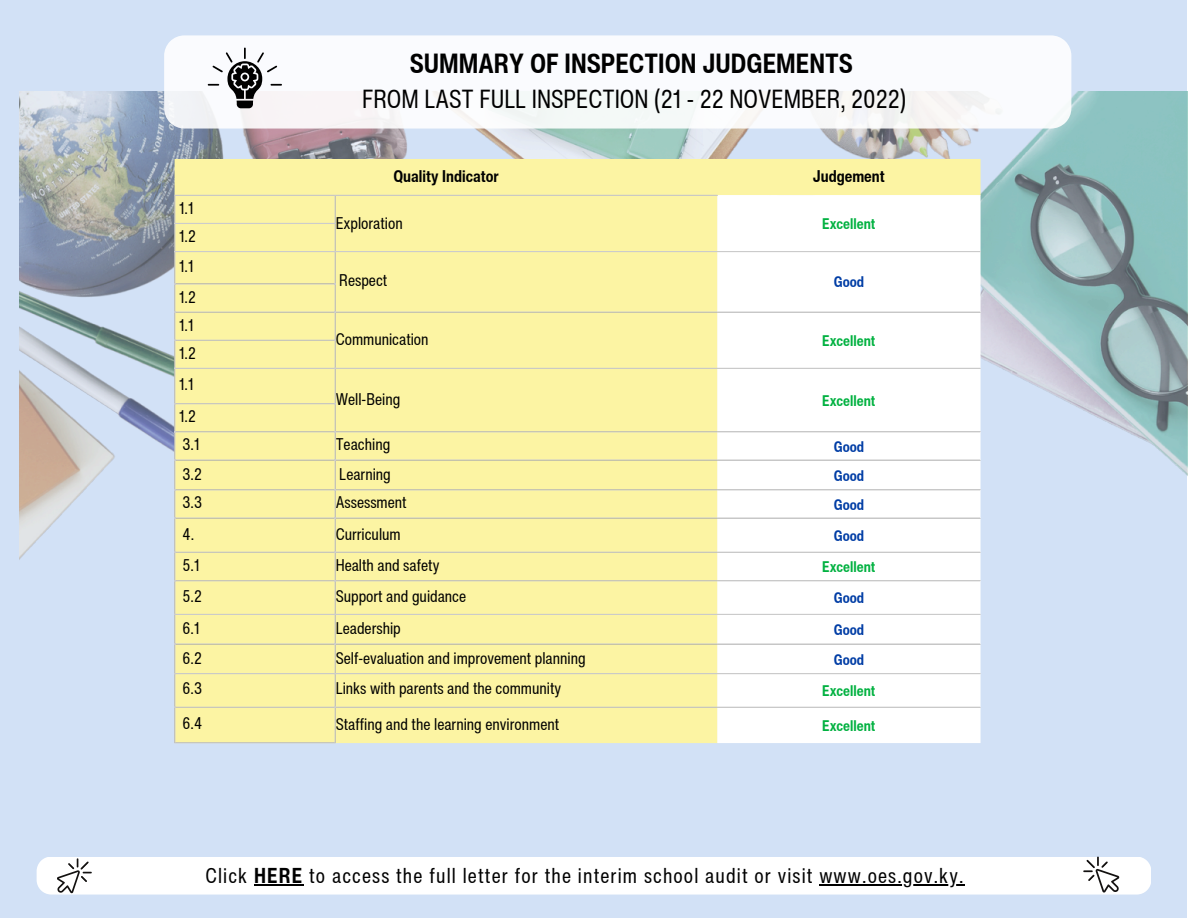
<style>
.page{position:relative;width:1188px;height:918px;background:#fff}
.page>*{position:absolute;margin:0;border:0;box-sizing:border-box;transform-origin:0 0}
.t1{font:700 condensed 27px "Helvetica Now Text";color:#000}
.t2{font:condensed 25.5px "Helvetica Now Text";color:#000}
.t3{font:condensed 21px "Helvetica Now Text";letter-spacing:.055em;color:#000}
.t4{font:condensed 16.5px "Helvetica Now Text";color:#000}
.t5{font:700 condensed 16.5px "Helvetica Now Text";color:#000}
.t6{font:700 condensed 15px "Helvetica Now Text";color:#00b140}
.t7{font:700 condensed 15px "Helvetica Now Text";color:#003da5}
.s1{font-weight:700}
</style>
<div class="page">
<div style="left:0;top:0;width:1187px;height:918px;background:#d2e1f6"></div>
<img style="left:20px;top:91px;width:1168px;height:791px">
<div style="left:37px;top:857px;width:1114px;height:38px;background:#fff"></div>
<hr style="left:254px;top:885px;width:49px;height:1px;background:#000">
<hr style="left:819px;top:885px;width:146px;height:1px;background:#000">
<svg style="left:164px;top:35px;width:907px;height:94px;fill:#fafbfe"></svg>
<svg style="left:208px;top:48px;width:74px;height:60px"></svg>
<div style="left:175px;top:159px;width:806px;height:584px;background:#fcf4a3"></div>
<div style="left:717px;top:195px;width:264px;height:548px;background:#fff"></div>
<hr style="left:174px;top:196px;width:1px;height:546px;background:#ccc">
<hr style="left:335px;top:196px;width:1px;height:546px;background:#ccc">
<hr style="left:174px;top:195px;width:544px;height:1px;background:#ccc">
<hr style="left:174px;top:223px;width:162px;height:1px;background:#ccc">
<hr style="left:174px;top:251px;width:806px;height:1px;background:#ccc">
<hr style="left:174px;top:283px;width:162px;height:2px;background:#ccc">
<hr style="left:174px;top:312px;width:806px;height:1px;background:#ccc">
<hr style="left:174px;top:340px;width:162px;height:1px;background:#ccc">
<hr style="left:174px;top:368px;width:806px;height:1px;background:#ccc">
<hr style="left:174px;top:403px;width:162px;height:1px;background:#ccc">
<hr style="left:174px;top:431px;width:806px;height:1px;background:#ccc">
<hr style="left:174px;top:459px;width:806px;height:2px;background:#ccc">
<hr style="left:174px;top:489px;width:806px;height:1px;background:#ccc">
<hr style="left:174px;top:517px;width:806px;height:2px;background:#ccc">
<hr style="left:174px;top:552px;width:806px;height:1px;background:#ccc">
<hr style="left:174px;top:580px;width:806px;height:1px;background:#ccc">
<hr style="left:174px;top:614px;width:806px;height:1px;background:#ccc">
<hr style="left:174px;top:643px;width:806px;height:2px;background:#ccc">
<hr style="left:174px;top:673px;width:806px;height:1px;background:#ccc">
<hr style="left:174px;top:707px;width:806px;height:1px;background:#ccc">
<hr style="left:174px;top:742px;width:162px;height:1px;background:#ccc">
<p class="t1" style="left:410px;top:43px;width:445px">SUMMARY OF INSPECTION JUDGEMENTS</p>
<p class="t2" style="left:362px;top:80px;width:546px">FROM LAST FULL INSPECTION (21 - 22 NOVEMBER, 2022)</p>
<p class="t4" style="left:179px;top:196px;width:16px">1.1</p>
<p class="t4" style="left:179px;top:224px;width:18px">1.2</p>
<p class="t4" style="left:179px;top:254px;width:16px">1.1</p>
<p class="t4" style="left:179px;top:284px;width:18px">1.2</p>
<p class="t4" style="left:179px;top:312px;width:16px">1.1</p>
<p class="t4" style="left:179px;top:340px;width:18px">1.2</p>
<p class="t4" style="left:179px;top:372px;width:16px">1.1</p>
<p class="t5" style="left:393px;top:163px;width:107px">Quality Indicator</p>
<p class="t5" style="left:813px;top:163px;width:74px">Judgement</p>
<p class="t4" style="left:336px;top:210px;width:69px">Exploration</p>
<p class="t6" style="left:822px;top:212px;width:55px">Excellent</p>
<p class="t4" style="left:339px;top:268px;width:50px">Respect</p>
<p class="t7" style="left:834px;top:270px;width:32px">Good</p>
<p class="t4" style="left:336px;top:327px;width:94px">Communication</p>
<p class="t6" style="left:822px;top:330px;width:55px">Excellent</p>
<p class="t4" style="left:336px;top:387px;width:66px">Well-Being</p>
<p class="t6" style="left:822px;top:389px;width:55px">Excellent</p>
<p class="t4" style="left:179px;top:404px;width:18px">1.2</p>
<p class="t4" style="left:183px;top:432px;width:18px">3.1</p>
<p class="t4" style="left:336px;top:432px;width:56px">Teaching</p>
<p class="t7" style="left:834px;top:435px;width:32px">Good</p>
<p class="t4" style="left:183px;top:461px;width:21px">3.2</p>
<p class="t4" style="left:339px;top:461px;width:53px">Learning</p>
<p class="t7" style="left:834px;top:464px;width:32px">Good</p>
<p class="t4" style="left:183px;top:490px;width:21px">3.3</p>
<p class="t4" style="left:336px;top:490px;width:73px">Assessment</p>
<p class="t7" style="left:834px;top:493px;width:32px">Good</p>
<p class="t4" style="left:183px;top:522px;width:13px">4.</p>
<p class="t4" style="left:336px;top:522px;width:67px">Curriculum</p>
<p class="t7" style="left:834px;top:524px;width:32px">Good</p>
<p class="t4" style="left:183px;top:552px;width:18px">5.1</p>
<p class="t4" style="left:336px;top:552px;width:105px">Health and safety</p>
<p class="t6" style="left:822px;top:555px;width:55px">Excellent</p>
<p class="t4" style="left:183px;top:583px;width:21px">5.2</p>
<p class="t4" style="left:336px;top:583px;width:132px">Support and guidance</p>
<p class="t7" style="left:834px;top:586px;width:32px">Good</p>
<p class="t4" style="left:183px;top:616px;width:18px">6.1</p>
<p class="t4" style="left:336px;top:616px;width:67px">Leadership</p>
<p class="t7" style="left:834px;top:619px;width:32px">Good</p>
<p class="t4" style="left:183px;top:645px;width:21px">6.2</p>
<p class="t4" style="left:336px;top:645px;width:252px">Self-evaluation and improvement planning</p>
<p class="t7" style="left:834px;top:648px;width:32px">Good</p>
<p class="t4" style="left:183px;top:676px;width:21px">6.3</p>
<p class="t4" style="left:336px;top:676px;width:227px">Links with parents and the community</p>
<p class="t6" style="left:822px;top:679px;width:55px">Excellent</p>
<p class="t4" style="left:183px;top:711px;width:21px">6.4</p>
<p class="t4" style="left:336px;top:712px;width:225px">Staffing and the learning environment</p>
<p class="t6" style="left:822px;top:715px;width:55px">Excellent</p>
<p class="t3" style="left:205px;top:860px;width:760px">Click <span class="s1">HERE</span> to access the full letter for the interim school audit or visit www.oes.gov.ky.</p>
</div>
